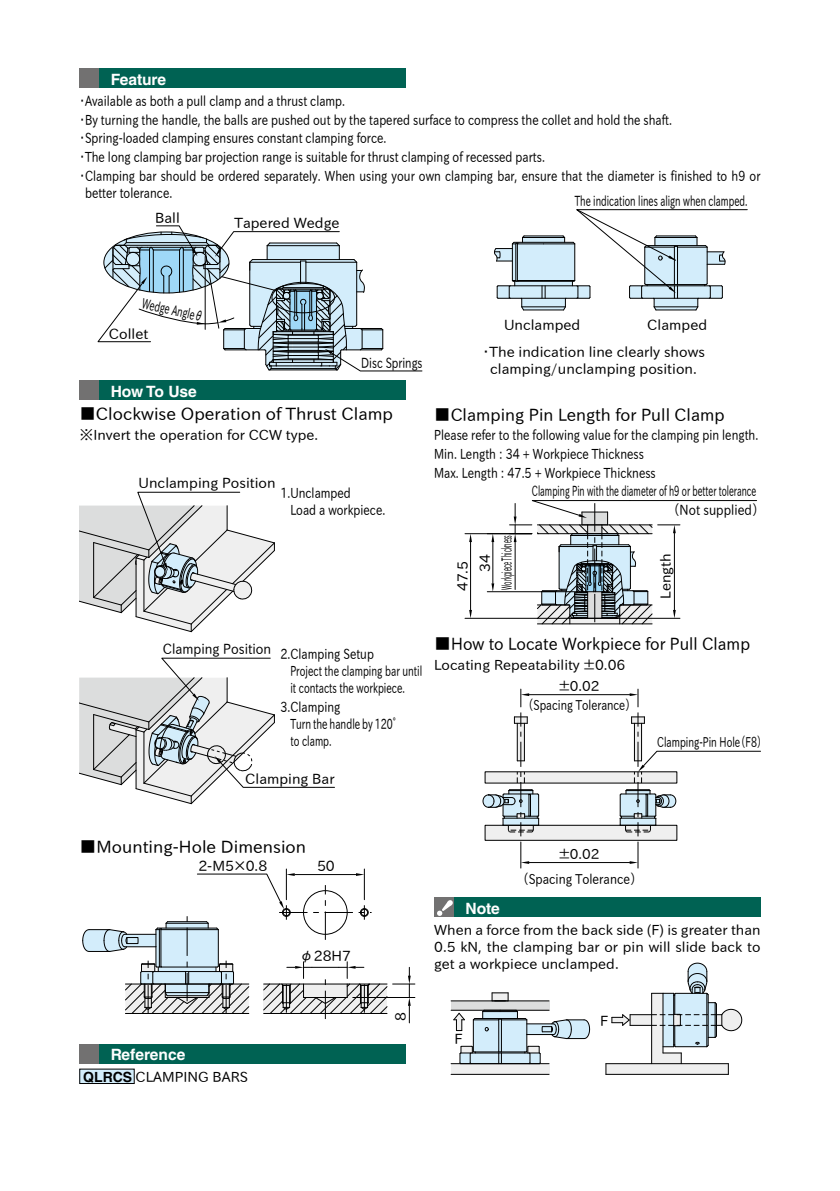
<style>
.page{position:relative;width:840px;height:1191px;background:#fff}
.page>*{position:absolute;margin:0;border:0;box-sizing:border-box;transform-origin:0 0}
.t1{font:17px "IPAP Gothic";color:#000}
.t2{font:700 15.6px "Helvetica LT Std";color:#fff}
.t3{font:14.2px/17px "IPAP Gothic";color:#000;text-align:center}
.t4{font:14.2px/19.8px "IPAP Gothic";color:#000;text-align:right;scale:.6 1}
.t5{font:14.2px "IPAP Gothic";color:#000;scale:.64 1}
.t6{font:14.2px "IPAP Gothic";color:#000;scale:.39 1}
.t7{font:14.2px "IPAP Gothic";color:#000;scale:.9 1}
.t8{font:14.2px "IPAP Gothic";color:#000;scale:.62 1}
.t9{font:14.2px "IPAP Gothic";color:#000;scale:.75 1}
.t10{font:14px/18.8px "IPAP Gothic";color:#000;scale:.8 1}
.t11{font:14px/17px "IPAP Gothic";color:#000;text-align:justify}
.t12{font:13.8px/24.8px "IPAP Gothic";color:#000;text-align:center}
.t13{font:13.8px "IPAP Gothic";color:#000;scale:.69 1}
.t14{font:13.8px "IPAP Gothic";color:#000;scale:.77 1}
.s1{font-family:"Helvetica LT Std";font-weight:700}
</style>
<div class="page">
<div style="left:79px;top:68px;width:20px;height:20px;background:#727171"></div>
<div style="left:99px;top:68px;width:306px;height:20px;background:#006253"></div>
<div style="left:79px;top:380px;width:20px;height:20px;background:#727171"></div>
<div style="left:99px;top:380px;width:306px;height:20px;background:#006253"></div>
<div style="left:434px;top:897px;width:20px;height:20px;background:#727171"></div>
<div style="left:454px;top:897px;width:306px;height:20px;background:#006253"></div>
<svg style="left:437px;top:900px;width:16px;height:16px"></svg>
<div style="left:79px;top:1043px;width:20px;height:20px;background:#727171"></div>
<div style="left:99px;top:1043px;width:306px;height:20px;background:#006253"></div>
<div style="left:80px;top:1069px;width:54px;height:14px;background:#d3edfb"></div>
<div style="left:451px;top:1063px;width:97px;height:11px;background:#efefef"></div>
<div style="left:451px;top:1001px;width:97px;height:9px;background:#dcdddd"></div>
<hr style="left:286px;top:869px;width:1px;height:30px;background:#000">
<hr style="left:364px;top:869px;width:1px;height:30px;background:#000">
<hr style="left:629px;top:500px;width:127px;height:1px;background:#000">
<hr style="left:464px;top:533px;width:67px;height:1px;background:#000">
<hr style="left:464px;top:618px;width:117px;height:1px;background:#000">
<hr style="left:470px;top:542px;width:1px;height:68px;background:#000">
<hr style="left:487px;top:591px;width:93px;height:1px;background:#000">
<hr style="left:492px;top:542px;width:1px;height:41px;background:#000">
<hr style="left:451px;top:1010px;width:97px;height:1px;background:#000">
<hr style="left:451px;top:1000px;width:97px;height:1px;background:#000">
<svg style="left:491px;top:992px;width:17px;height:9px"></svg>
<hr style="left:451px;top:1063px;width:97px;height:1px;background:#000">
<hr style="left:451px;top:1074px;width:97px;height:1px;background:#000">
<hr style="left:605px;top:1074px;width:123px;height:1px;background:#000">
<svg style="left:453px;top:1009px;width:136px;height:55px"></svg>
<svg style="left:605px;top:962px;width:137px;height:112px"></svg>
<svg style="left:494px;top:209px;width:253px;height:102px"></svg>
<svg style="left:82px;top:873px;width:332px;height:150px"></svg>
<svg style="left:469px;top:534px;width:2px;height:8px"></svg>
<svg style="left:469px;top:610px;width:2px;height:8px"></svg>
<svg style="left:491px;top:583px;width:3px;height:9px"></svg>
<svg style="left:491px;top:534px;width:3px;height:8px"></svg>
<svg style="left:509px;top:500px;width:170px;height:124px"></svg>
<svg style="left:97px;top:225px;width:325px;height:146px"></svg>
<svg style="left:79px;top:492px;width:196px;height:140px"></svg>
<svg style="left:79px;top:657px;width:256px;height:147px"></svg>
<div style="left:485px;top:825px;width:191px;height:15px;background:#efefef"></div>
<svg style="left:520px;top:842px;width:9px;height:26px"></svg>
<svg style="left:629px;top:842px;width:9px;height:26px"></svg>
<hr style="left:529px;top:862px;width:100px;height:1px;background:#000">
<svg style="left:482px;top:689px;width:278px;height:147px"></svg>
<p class="t2" style="left:111px;top:70px;width:57px">Feature</p>
<p class="t10" style="left:79px;top:92px;width:852px">・Available as both a pull clamp and a thrust clamp.<br>・By turning the handle, the balls are pushed out by the tapered surface to compress the collet and hold the shaft.<br>・Spring-loaded clamping ensures constant clamping force.<br>・The long clamping bar projection range is suitable for thrust clamping of recessed parts.<br>・Clamping bar should be ordered separately. When using your own clamping bar, ensure that the diameter is finished to h9 or</p>
<p class="t10" style="left:85px;top:184px;width:110px">better tolerance.</p>
<p class="t5" style="left:574px;top:193px;width:271px">The indication lines align when clamped.</p>
<p class="t3" style="left:155px;top:210px;width:26px">Ball</p>
<p class="t3" style="left:234px;top:215px;width:106px">Tapered Wedge</p>
<p class="t8" style="left:144px;top:295px;width:103px;rotate:13deg">Wedge Angleθ</p>
<p class="t3" style="left:109px;top:326px;width:41px">Collet</p>
<p class="t2" style="left:111px;top:381px;width:88px">How To Use</p>
<p class="t9" style="left:361px;top:354px;width:83px">Disc Springs</p>
<p class="t1" style="left:79px;top:404px;width:315px">■Clockwise Operation of Thrust Clamp</p>
<p class="t11" style="left:79px;top:427px;width:240px">※Invert the operation for CCW type.</p>
<p class="t3" style="left:138px;top:475px;width:139px">Unclamping Position</p>
<p class="t10" style="left:290px;top:485px;width:120px;line-height:17px;text-indent:-10px">1.Unclamped<br>Load a workpiece.</p>
<p class="t3" style="left:503px;top:317px;width:78px">Unclamped</p>
<p class="t3" style="left:647px;top:317px;width:61px">Clamped</p>
<p class="t3" style="left:482px;top:344px;width:224px">・The indication line clearly shows clamping/unclamping position.</p>
<p class="t1" style="left:434px;top:405px;width:292px">■Clamping Pin Length for Pull Clamp</p>
<p class="t10" style="left:434px;top:426px;width:406px">Please refer to the following value for the clamping pin length.<br>Min. Length : 34 + Workpiece Thickness<br>Max. Length : 47.5 + Workpiece Thickness</p>
<p class="t3" style="left:454px;top:591px;width:32px;rotate:-90deg">47.5</p>
<p class="t3" style="left:476px;top:572px;width:19px;rotate:-90deg">34</p>
<p class="t6" style="left:498px;top:589px;width:142px;rotate:-90deg">Workpiece Thickness</p>
<p class="t4" style="left:531px;top:481px;width:379px">Clamping Pin with the diameter of h9 or better tolerance（Not supplied）</p>
<p class="t3" style="left:657px;top:598px;width:47px;rotate:-90deg">Length</p>
<p class="t7" style="left:163px;top:641px;width:122px">Clamping Position</p>
<p class="t10" style="left:290px;top:645px;width:166px;line-height:17px;text-indent:-10px">2.Clamping Setup<br>Project the clamping bar until it contacts the workpiece.</p>
<p class="t10" style="left:290px;top:699px;width:134px;line-height:17px;text-indent:-10px">3.Clamping<br>Turn the handle by 120° to clamp.</p>
<p class="t3" style="left:245px;top:771px;width:91px">Clamping Bar</p>
<p class="t1" style="left:434px;top:634px;width:317px">■How to Locate Workpiece for Pull Clamp</p>
<p class="t11" style="left:434px;top:657px;width:192px">Locating Repeatability ±0.06</p>
<p class="t12" style="left:558px;top:674px;width:42px">±0.02</p>
<p class="t14" style="left:527px;top:697px;width:136px">（Spacing Tolerance）</p>
<p class="t13" style="left:656px;top:734px;width:154px">Clamping-Pin Hole（F8）</p>
<p class="t1" style="left:79px;top:837px;width:228px">■Mounting-Hole Dimension</p>
<p class="t3" style="left:198px;top:857px;width:70px">2-M5×0.8</p>
<p class="t3" style="left:317px;top:858px;width:19px">50</p>
<p class="t2" style="left:111px;top:1045px;width:76px">Reference</p>
<p class="t11" style="left:83px;top:1068px;width:166px"><span class="s1">QLRCS</span> CLAMPING BARS</p>
<p class="t3" style="left:299px;top:947px;width:53px">φ28H7</p>
<p class="t3" style="left:392px;top:1021px;width:10px;rotate:-90deg">8</p>
<p class="t12" style="left:522px;top:842px;width:116px">±0.02<br>（Spacing Tolerance）</p>
<p class="t2" style="left:465px;top:899px;width:36px">Note</p>
<p class="t11" style="left:434px;top:922px;width:327px">When a force from the back side (F) is greater than 0.5 kN, the clamping bar or pin will slide back to get a workpiece unclamped.</p>
<p class="t3" style="left:454px;top:1030px;width:10px">F</p>
<p class="t3" style="left:599px;top:1013px;width:10px">F</p>
</div>
